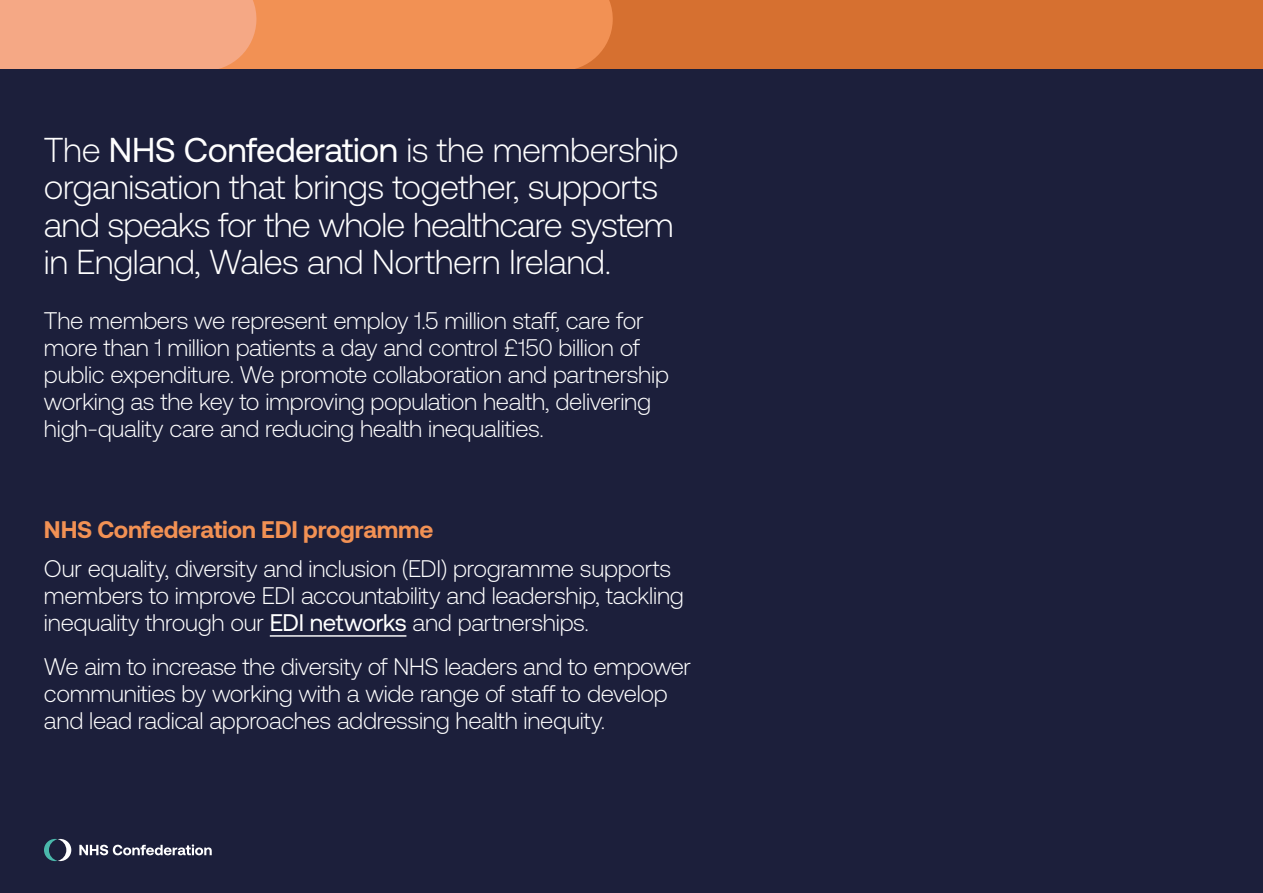
<style>
.page{position:relative;width:1263px;height:893px;background:#fff}
.page>*{position:absolute;margin:0;border:0;box-sizing:border-box;transform-origin:0 0}
.t1{font:300 34.5px/37.5px "Aeonik Pro";letter-spacing:-.015em;color:#fff}
.t2{font:300 24px/27px "Aeonik Pro";letter-spacing:-.01em;color:#fff}
.t3{font:700 24px "Aeonik Pro";letter-spacing:-.01em;color:#f29154}
.s1{font-weight:400}
</style>
<div class="page">
<div style="left:0;top:68px;width:1263px;height:825px;background:#1c1f3b"></div>
<svg style="left:0;top:0;width:1263px;height:68px;background:#e4844b"></svg>
<hr style="left:270px;top:635px;width:136px;height:2px;background:#fff">
<svg style="left:79px;top:844px;width:133px;height:11px"></svg>
<svg style="left:44px;top:839px;width:27px;height:22px"></svg>
<h1 class="t1" style="left:44px;top:131px;width:636px">The <span class="s1">NHS Confederation</span> is the membership organisation that brings together, supports and speaks for the whole healthcare system in England, Wales and Northern Ireland.</h1>
<p class="t2" style="left:44px;top:307px;width:626px">The members we represent employ 1.5 million staff, care for more than 1 million patients a day and control £150 billion of public expenditure. We promote collaboration and partnership working as the key to improving population health, delivering high-quality care and reducing health inequalities.</p>
<p class="t3" style="left:44px;top:516px;width:391px">NHS Confederation EDI programme</p>
<p class="t2" style="left:44px;top:555px;width:641px">Our equality, diversity and inclusion (EDI) programme supports members to improve EDI accountability and leadership, tackling inequality through our <span class="s1">EDI networks</span> and partnerships.</p>
<p class="t2" style="left:44px;top:653px;width:648px">We aim to increase the diversity of NHS leaders and to empower communities by working with a wide range of staff to develop and lead radical approaches addressing health inequity.</p>
</div>
